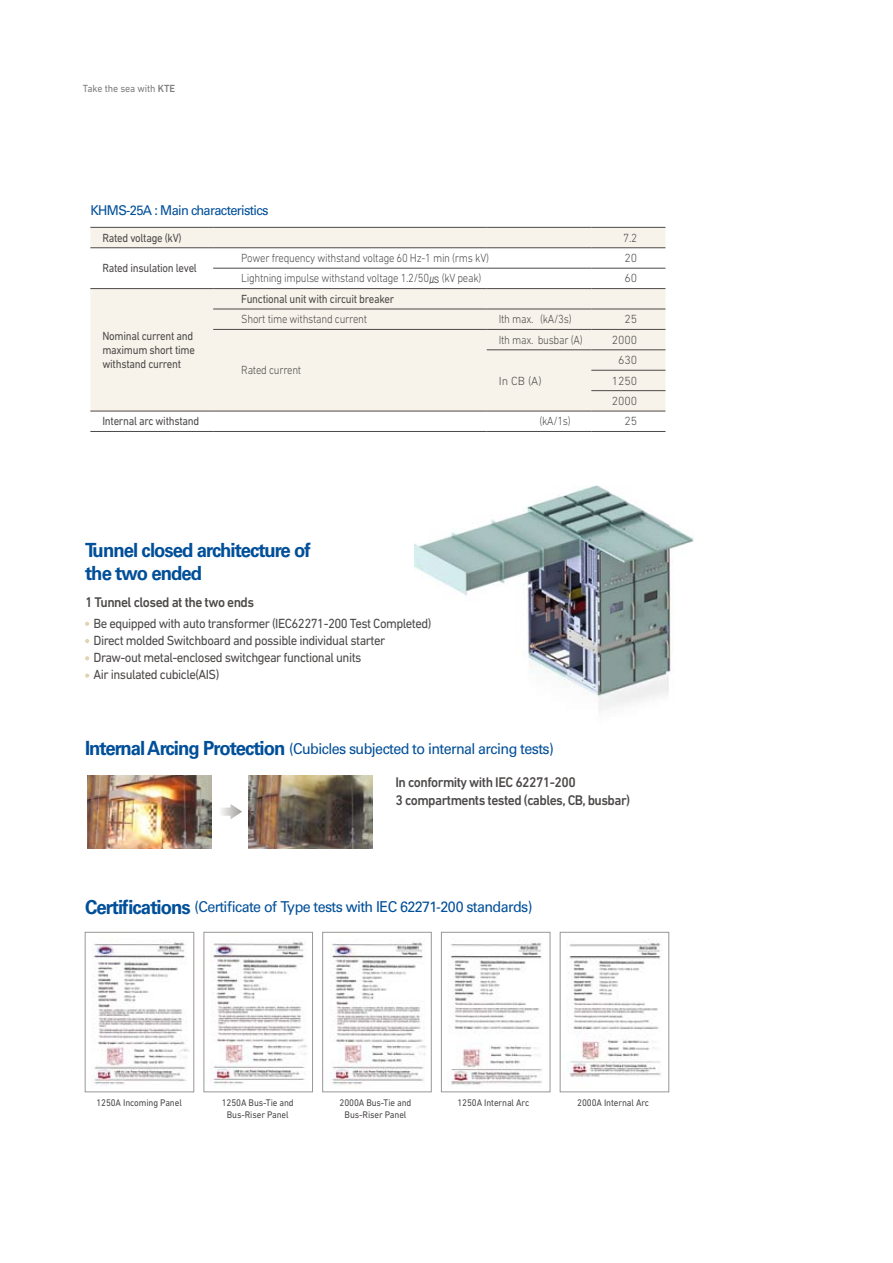
<style>
.page{position:relative;width:893px;height:1263px;background:#fff}
.page>*{position:absolute;margin:0;border:0;box-sizing:border-box;transform-origin:0 0}
.t1{font:700 19.5px/23.4px "Univers LT Std";letter-spacing:-.05em;color:#004f99;scale:.95 1}
.t2{font:15px "Univers LT Std";letter-spacing:-.04em;color:#004f99;scale:.95 1}
.t3{font:500 14.25px/18px "DIN Next LT Pro";letter-spacing:-.04em;color:#4c4948;scale:.95 1}
.t4{font:13.5px/17.2px "DIN Next LT Pro";letter-spacing:-.04em;color:#4c4948;scale:.95 1}
.t5{font:13.5px "Univers LT Std";letter-spacing:-.05em;color:#004f99;scale:.95 1}
.t6{font:300 12px "DIN Next LT Pro";letter-spacing:-.025em;color:#4c4948;scale:.9 1}
.t7{font:12px/14.4px "DIN Next LT Pro";letter-spacing:-.025em;color:#4c4948;scale:.9 1}
.t8{font:300 12px "DIN Next LT Pro";letter-spacing:-.025em;color:#4c4948}
.t9{font:300 12px/20.4px "DIN Next LT Pro";color:#4c4948;text-align:center}
.t10{font:300 12px "DIN Next LT Pro";letter-spacing:-.025em;color:#4c4948;scale:.95 1}
.t11{font:10.5px "DIN Next LT Pro";letter-spacing:-.01em;color:#7d7d7d;scale:.95 1}
.t12{font:9.75px "DIN Next LT Pro";letter-spacing:-.01em;color:#4c4948;scale:.93 1}
.s1{font-weight:500}
.s2{font-family:"YDIYGO320";font-weight:400}
.s3{font-weight:700;font-size:19.5px}
</style>
<div class="page">
<img style="left:414px;top:486px;width:280px;height:224px">
<svg style="left:85px;top:622px;width:4px;height:4px"></svg>
<svg style="left:85px;top:639px;width:4px;height:4px"></svg>
<svg style="left:85px;top:656px;width:4px;height:4px"></svg>
<svg style="left:85px;top:673px;width:4px;height:5px"></svg>
<img style="left:93px;top:941px;width:96px;height:144px">
<div style="left:85px;top:932px;width:109px;height:160px;border:1px solid #9a9795"></div>
<img style="left:211px;top:941px;width:96px;height:144px">
<div style="left:204px;top:932px;width:109px;height:160px;border:1px solid #9a9795"></div>
<img style="left:330px;top:942px;width:96px;height:143px">
<div style="left:323px;top:932px;width:108px;height:160px;border:1px solid #9a9795"></div>
<img style="left:448px;top:942px;width:94px;height:143px">
<div style="left:441px;top:932px;width:109px;height:160px;border:1px solid #9a9795"></div>
<img style="left:567px;top:939px;width:94px;height:138px">
<div style="left:560px;top:932px;width:109px;height:160px;border:1px solid #9a9795"></div>
<img style="left:87px;top:775px;width:125px;height:73px">
<img style="left:248px;top:775px;width:125px;height:73px">
<svg style="left:221px;top:804px;width:21px;height:15px"></svg>
<svg style="left:90px;top:228px;width:575px;height:183px;fill:#f7f3ea"></svg>
<hr style="left:213px;top:268px;width:274px;height:1px;background:#4c4948">
<hr style="left:487px;top:268px;width:104px;height:1px;background:#4c4948">
<hr style="left:591px;top:268px;width:74px;height:1px;background:#4c4948">
<hr style="left:90px;top:288px;width:123px;height:1px;background:#4c4948">
<hr style="left:213px;top:329px;width:274px;height:1px;background:#4c4948">
<hr style="left:487px;top:329px;width:104px;height:1px;background:#4c4948">
<hr style="left:591px;top:329px;width:74px;height:1px;background:#4c4948">
<hr style="left:487px;top:350px;width:104px;height:1px;background:#4c4948">
<hr style="left:591px;top:350px;width:74px;height:1px;background:#4c4948">
<hr style="left:591px;top:370px;width:74px;height:1px;background:#4c4948">
<hr style="left:591px;top:390px;width:74px;height:1px;background:#4c4948">
<hr style="left:90px;top:227px;width:123px;height:1px;background:#4c4948">
<hr style="left:213px;top:227px;width:274px;height:1px;background:#4c4948">
<hr style="left:487px;top:227px;width:104px;height:1px;background:#4c4948">
<hr style="left:591px;top:227px;width:74px;height:1px;background:#4c4948">
<hr style="left:90px;top:247px;width:123px;height:1px;background:#4c4948">
<hr style="left:213px;top:247px;width:274px;height:1px;background:#4c4948">
<hr style="left:487px;top:247px;width:104px;height:1px;background:#4c4948">
<hr style="left:591px;top:247px;width:74px;height:1px;background:#4c4948">
<hr style="left:90px;top:411px;width:123px;height:1px;background:#4c4948">
<hr style="left:213px;top:411px;width:274px;height:1px;background:#4c4948">
<hr style="left:487px;top:411px;width:104px;height:1px;background:#4c4948">
<hr style="left:591px;top:411px;width:74px;height:1px;background:#4c4948">
<hr style="left:90px;top:431px;width:123px;height:1px;background:#4c4948">
<hr style="left:213px;top:431px;width:274px;height:1px;background:#4c4948">
<hr style="left:487px;top:431px;width:104px;height:1px;background:#4c4948">
<hr style="left:591px;top:431px;width:74px;height:1px;background:#4c4948">
<hr style="left:213px;top:288px;width:274px;height:1px;background:#4c4948">
<hr style="left:487px;top:288px;width:104px;height:1px;background:#4c4948">
<hr style="left:591px;top:288px;width:74px;height:1px;background:#4c4948">
<hr style="left:213px;top:309px;width:274px;height:1px;background:#4c4948">
<hr style="left:487px;top:309px;width:104px;height:1px;background:#4c4948">
<hr style="left:591px;top:309px;width:74px;height:1px;background:#4c4948">
<p class="t11" style="left:83px;top:82px;width:99px">Take the sea with <span class="s1">KTE</span></p>
<p class="t5" style="left:90px;top:202px;width:189px">KHMS-25A : Main characteristics</p>
<p class="t7" style="left:102px;top:230px;width:90px">Rated voltage (kV)</p>
<p class="t10" style="left:623px;top:231px;width:16px">7.2</p>
<p class="t7" style="left:102px;top:261px;width:106px">Rated insulation level</p>
<p class="t6" style="left:241px;top:251px;width:277px">Power frequency withstand voltage 60 Hz-1 min (rms kV)</p>
<p class="t8" style="left:625px;top:251px;width:14px">20</p>
<p class="t6" style="left:241px;top:271px;width:268px">Lightning impulse withstand voltage 1.2/50<span class="s2">㎲</span> (kV peak)</p>
<p class="t8" style="left:625px;top:271px;width:14px">60</p>
<p class="t7" style="left:102px;top:328px;width:104px">Nominal current and maximum short time withstand current</p>
<p class="t7" style="left:241px;top:291px;width:171px">Functional unit with circuit breaker</p>
<p class="t6" style="left:241px;top:312px;width:141px">Short time withstand current</p>
<p class="t6" style="left:499px;top:312px;width:82px">Ith max. (kA/3s)</p>
<p class="t8" style="left:625px;top:312px;width:14px">25</p>
<p class="t6" style="left:241px;top:363px;width:68px">Rated current</p>
<p class="t6" style="left:499px;top:333px;width:95px">Ith max. busbar (A)</p>
<p class="t8" style="left:612px;top:333px;width:27px">2000</p>
<p class="t8" style="left:499px;top:374px;width:44px">In CB (A)</p>
<p class="t9" style="left:612px;top:350px;width:27px">630<br>1250<br>2000</p>
<p class="t7" style="left:102px;top:414px;width:109px">Internal arc withstand</p>
<p class="t6" style="left:539px;top:414px;width:37px">(kA/1s)</p>
<p class="t8" style="left:625px;top:414px;width:14px">25</p>
<h1 class="t1" style="left:85px;top:538px;width:239px">Tunnel closed architecture of the two ended</h1>
<p class="t3" style="left:85px;top:593px;width:180px">1 Tunnel closed at the two ends</p>
<p class="t4" style="left:94px;top:614px;width:357px">Be equipped with auto transformer (IEC62271-200 Test Completed)<br>Direct molded Switchboard and possible individual starter Draw-out metal-enclosed switchgear functional units<br>Air insulated cubicle(AIS)</p>
<p class="t2" style="left:85px;top:739px;width:495px"><span class="s3">Internal Arcing Protection</span> (Cubicles subjected to internal arcing tests)</p>
<p class="t3" style="left:395px;top:773px;width:249px">In conformity with IEC 62271-200<br>3 compartments tested (cables, CB, busbar)</p>
<p class="t2" style="left:85px;top:898px;width:473px"><span class="s3">Certifications</span> (Certificate of Type tests with IEC 62271-200 standards)</p>
<p class="t12" style="left:96px;top:1097px;width:93px">1250A Incoming Panel</p>
<p class="t12" style="left:222px;top:1097px;width:79px">1250A Bus-Tie and</p>
<p class="t12" style="left:457px;top:1097px;width:79px">1250A Internal Arc</p>
<p class="t12" style="left:227px;top:1109px;width:68px">Bus-Riser Panel</p>
<p class="t12" style="left:340px;top:1097px;width:79px">2000A Bus-Tie and</p>
<p class="t12" style="left:577px;top:1097px;width:79px">2000A Internal Arc</p>
<p class="t12" style="left:345px;top:1109px;width:68px">Bus-Riser Panel</p>
</div>
